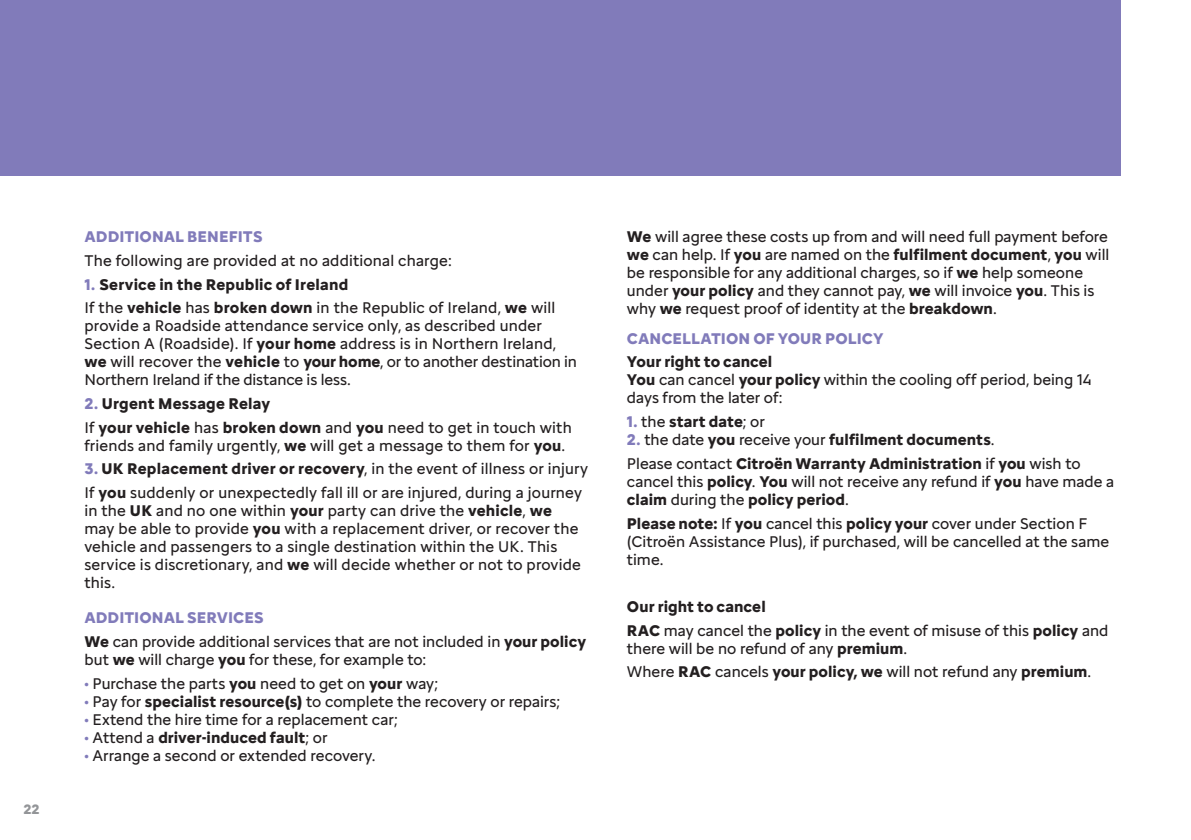
<style>
.page{position:relative;width:1191px;height:840px;background:#fff}
.page>*{position:absolute;margin:0;border:0;box-sizing:border-box;transform-origin:0 0}
.t1{font:16px/18px "Citroen Type";letter-spacing:.005em;color:#231f20}
.t2{font:700 16px "Citroen Type";letter-spacing:.01em;color:#231f20}
.t3{font:700 16px "Citroen Type";letter-spacing:.005em;color:#817bba}
.t4{font:700 14px "Citroen Type";color:#939598}
.s1{color:#817bba}
.s2{font-weight:700}
.s3{font-weight:400}
.s4{font-weight:400;color:#817bba}
</style>
<div class="page">
<div style="left:0;top:0;width:1121px;height:175px;background:#817bba"></div>
<hr style="left:1190px;top:0;width:1px;height:175px;background:#817bba">
<p class="t4" style="left:23px;top:797px;width:18px">22</p>
<p class="t3" style="left:84px;top:224px;width:180px">ADDITIONAL BENEFITS</p>
<p class="t1" style="left:84px;top:250px;width:369px">The following are provided at no additional charge:</p>
<p class="t2" style="left:84px;top:272px;width:265px"><span class="s1">1.</span> Service in the Republic of Ireland</p>
<p class="t1" style="left:84px;top:298px;width:494px">If the <span class="s2">vehicle</span> has <span class="s2">broken down</span> in the Republic of Ireland, <span class="s2">we</span> will provide a Roadside attendance service only, as described under Section A (Roadside). If <span class="s2">your home</span> address is in Northern Ireland, <span class="s2">we</span> will recover the <span class="s2">vehicle</span> to <span class="s2">your home</span>, or to another destination in Northern Ireland if the distance is less.</p>
<p class="t2" style="left:84px;top:391px;width:187px"><span class="s1">2.</span> Urgent Message Relay</p>
<p class="t1" style="left:84px;top:417px;width:489px">If <span class="s2">your vehicle</span> has <span class="s2">broken down</span> and <span class="s2">you</span> need to get in touch with friends and family urgently, <span class="s2">we</span> will get a message to them for <span class="s2">you</span>.</p>
<p class="t2" style="left:84px;top:456px;width:505px"><span class="s1">3.</span> UK Replacement driver or recovery<span class="s3">, in the event of illness or injury</span></p>
<p class="t1" style="left:84px;top:482px;width:499px">If <span class="s2">you</span> suddenly or unexpectedly fall ill or are injured, during a journey in the <span class="s2">UK</span> and no one within <span class="s2">your</span> party can drive the <span class="s2">vehicle</span>, <span class="s2">we </span>may be able to provide <span class="s2">you</span> with a replacement driver, or recover the vehicle and passengers to a single destination within the UK. This service is discretionary, and <span class="s2">we</span> will decide whether or not to provide this.</p>
<p class="t3" style="left:84px;top:605px;width:181px">ADDITIONAL SERVICES</p>
<p class="t1" style="left:84px;top:631px;width:503px"><span class="s2">We</span> can provide additional services that are not included in <span class="s2">your policy </span>but <span class="s2">we</span> will charge <span class="s2">you</span> for these, for example to:</p>
<p class="t1" style="left:84px;top:673px;width:355px"><span class="s1">•</span> Purchase the parts <span class="s2">you</span> need to get on <span class="s2">your</span> way;</p>
<p class="t1" style="left:84px;top:691px;width:477px"><span class="s1">•</span> Pay for <span class="s2">specialist resource(s)</span> to complete the recovery or repairs;</p>
<p class="t1" style="left:84px;top:709px;width:315px"><span class="s1">•</span> Extend the hire time for a replacement car;</p>
<p class="t2" style="left:84px;top:724px;width:245px"><span class="s4">•</span> <span class="s3">Attend a</span> driver-induced fault<span class="s3">; or</span></p>
<p class="t1" style="left:84px;top:745px;width:293px"><span class="s1">•</span> Arrange a second or extended recovery.</p>
<p class="t1" style="left:627px;top:227px;width:484px"><span class="s2">We</span> will agree these costs up from and will need full payment before <span class="s2">we</span> can help. If <span class="s2">you</span> are named on the <span class="s2">fulfilment document</span>, <span class="s2">you</span> will be responsible for any additional charges, so if <span class="s2">we</span> help someone under <span class="s2">your policy</span> and they cannot pay, <span class="s2">we</span> will invoice <span class="s2">you</span>. This is why <span class="s2">we</span> request proof of identity at the <span class="s2">breakdown</span>.</p>
<p class="t3" style="left:627px;top:326px;width:258px">CANCELLATION OF YOUR POLICY</p>
<p class="t1" style="left:627px;top:352px;width:466px"><span class="s2">Your right to cancel<br>You</span> can cancel <span class="s2">your policy</span> within the cooling off period, being 14 days from the later of:</p>
<p class="t2" style="left:627px;top:409px;width:139px"><span class="s1">1.</span> <span class="s3">the</span> start date<span class="s3">; or</span></p>
<p class="t2" style="left:627px;top:427px;width:369px"><span class="s1">2.</span> <span class="s3">the date</span> you <span class="s3">receive your</span> fulfilment documents<span class="s3">.</span></p>
<p class="t1" style="left:627px;top:453px;width:489px">Please contact <span class="s2">Citroën Warranty Administration</span> if <span class="s2">you</span> wish to cancel this <span class="s2">policy</span>. <span class="s2">You</span> will not receive any refund if <span class="s2">you</span> have made a <span class="s2">claim</span> during the <span class="s2">policy period</span>.</p>
<p class="t1" style="left:627px;top:513px;width:484px"><span class="s2">Please note:</span> If <span class="s2">you</span> cancel this <span class="s2">policy your</span> cover under Section F (Citroën Assistance Plus), if purchased, will be cancelled at the same time.</p>
<p class="t2" style="left:627px;top:594px;width:140px">Our right to cancel</p>
<p class="t1" style="left:627px;top:620px;width:483px"><span class="s2">RAC</span> may cancel the <span class="s2">policy</span> in the event of misuse of this <span class="s2">policy</span> and there will be no refund of any <span class="s2">premium</span>.</p>
<p class="t1" style="left:627px;top:661px;width:466px">Where <span class="s2">RAC</span> cancels <span class="s2">your policy, we</span> will not refund any <span class="s2">premium</span>.</p>
</div>
